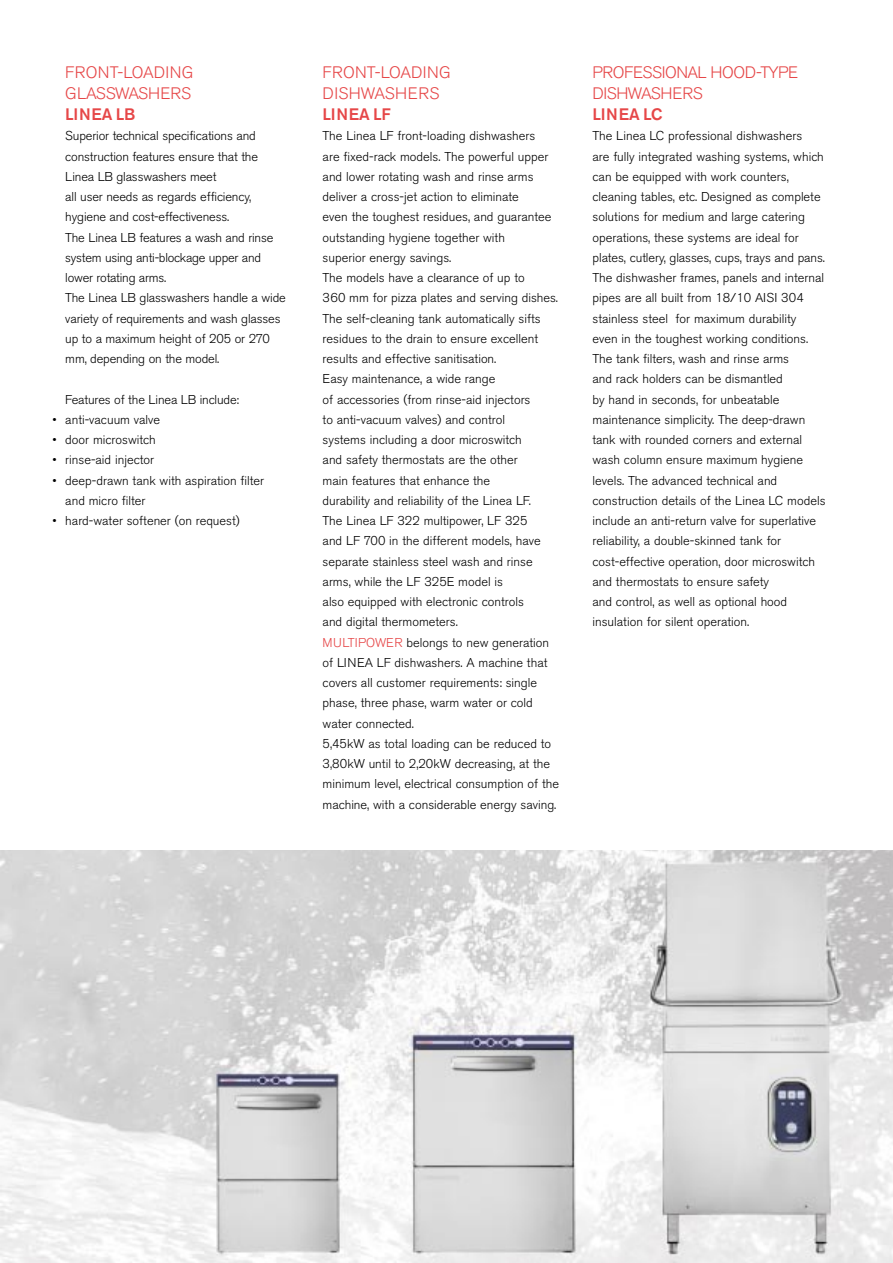
<style>
.page{position:relative;width:893px;height:1263px;background:#fff}
.page>*{position:absolute;margin:0;border:0;box-sizing:border-box;transform-origin:0 0}
.t1{font:300 16.5px/21px "Akzidenz Grotesk BE";letter-spacing:-.02em;color:#e64748}
.t2{font:300 16.5px/21px "Akzidenz Grotesk BE";color:#e64748}
.t3{font:300 16.5px/21px "Akzidenz Grotesk BE";letter-spacing:.02em;color:#e64748}
.t4{font:500 16.5px "Akzidenz Grotesk BE";color:#e64748}
.t5{font:300 12.75px/20.2px "Akzidenz Grotesk BE";color:#000}
.s1{color:#e64748}
</style>
<div class="page">
<img style="left:0;top:851px;width:892px;height:412px">
<p class="t2" style="left:65px;top:64px;width:130px">FRONT-LOADING<br>GLASSWASHERS</p>
<p class="t4" style="left:65px;top:108px;width:72px">LINEA LB</p>
<p class="t5" style="left:65px;top:127px;width:222px">Superior technical specifications and construction features ensure that the Linea LB glasswashers meet<br>all user needs as regards efficiency, hygiene and cost-effectiveness.<br>The Linea LB features a wash and rinse system using anti-blockage upper and lower rotating arms.<br>The Linea LB glasswashers handle a wide variety of requirements and wash glasses up to a maximum height of 205 or 270 mm, depending on the model.</p>
<p class="t5" style="left:65px;top:391px;width:175px">Features of the Linea LB include:</p>
<p class="t5" style="left:53px;top:411px;width:109px">• anti-vacuum valve</p>
<p class="t5" style="left:53px;top:431px;width:105px">• door microswitch</p>
<p class="t5" style="left:53px;top:451px;width:103px">• rinse-aid injector</p>
<p class="t5" style="left:65px;top:472px;width:200px;text-indent:-13px">• deep-drawn tank with aspiration filter and micro filter</p>
<p class="t5" style="left:53px;top:512px;width:189px">• hard-water softener (on request)</p>
<p class="t3" style="left:322px;top:64px;width:130px">FRONT-LOADING<br>DISHWASHERS</p>
<p class="t4" style="left:322px;top:108px;width:70px">LINEA LF</p>
<p class="t5" style="left:322px;top:127px;width:238px">The Linea LF front-loading dishwashers<br>are fixed-rack models. The powerful upper and lower rotating wash and rinse arms deliver a cross-jet action to eliminate<br>even the toughest residues, and guarantee outstanding hygiene together with<br>superior energy savings.<br>The models have a clearance of up to<br>360 mm for pizza plates and serving dishes.<br>The self-cleaning tank automatically sifts residues to the drain to ensure excellent results and effective sanitisation.<br>Easy maintenance, a wide range<br>of accessories (from rinse-aid injectors<br>to anti-vacuum valves) and control<br>systems including a door microswitch<br>and safety thermostats are the other<br>main features that enhance the<br>durability and reliability of the Linea LF.<br>The Linea LF 322 multipower, LF 325<br>and LF 700 in the different models, have separate stainless steel wash and rinse arms, while the LF 325E model is<br>also equipped with electronic controls<br>and digital thermometers.<br><span class="s1">MULTIPOWER</span> belongs to new generation of LINEA LF dishwashers. A machine that covers all customer requirements: single phase, three phase, warm water or cold water connected.<br>5,45kW as total loading can be reduced to 3,80kW until to 2,20kW decreasing, at the minimum level, electrical consumption of the machine, with a considerable energy saving.</p>
<p class="t1" style="left:592px;top:64px;width:207px">PROFESSIONAL HOOD-TYPE<br>DISHWASHERS</p>
<p class="t4" style="left:592px;top:108px;width:71px">LINEA LC</p>
<p class="t5" style="left:592px;top:127px;width:234px">The Linea LC professional dishwashers<br>are fully integrated washing systems, which can be equipped with work counters, cleaning tables, etc. Designed as complete solutions for medium and large catering operations, these systems are ideal for plates, cutlery, glasses, cups, trays and pans.<br>The dishwasher frames, panels and internal pipes are all built from 18/10 AISI 304 stainless steel for maximum durability<br>even in the toughest working conditions.<br>The tank filters, wash and rinse arms<br>and rack holders can be dismantled<br>by hand in seconds, for unbeatable maintenance simplicity. The deep-drawn tank with rounded corners and external wash column ensure maximum hygiene levels. The advanced technical and construction details of the Linea LC models include an anti-return valve for superlative reliability, a double-skinned tank for cost-effective operation, door microswitch and thermostats to ensure safety<br>and control, as well as optional hood insulation for silent operation.</p>
</div>
